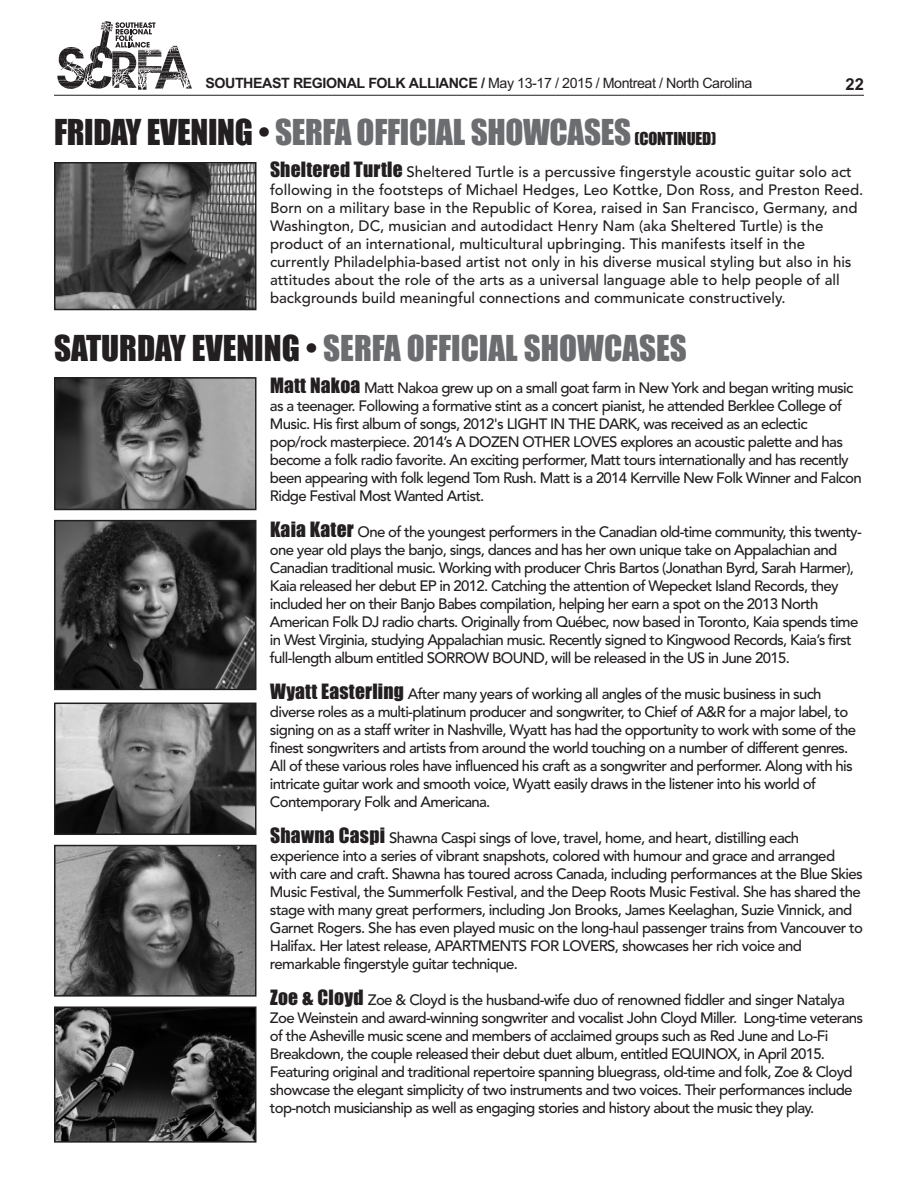
<style>
.page{position:relative;width:918px;height:1188px;background:#fff}
.page>*{position:absolute;margin:0;border:0;box-sizing:border-box;transform-origin:0 0}
.t1{font:33px "Impact";letter-spacing:-.01em;color:#6c6d70}
.t2{font:700 16.5px "Arial";color:#231f20}
.t3{font:500 15px/18px "Avenir";letter-spacing:-.045em;color:#231f20}
.t4{font:500 15px/18px "Avenir";color:#231f20}
.t5{font:14.25px "Arial";letter-spacing:-.03em;color:#231f20}
.s1{font-weight:700}
.s2{color:#231f20}
.s3{font-size:16.5px;color:#231f20}
.s4{font-family:"Impact";font-weight:400;font-size:19.5px}
</style>
<div class="page">
<svg style="left:57px;top:21px;width:135px;height:69px"></svg>
<hr style="left:54px;top:95px;width:810px;height:1px;background:#231f20">
<div style="left:54px;top:599px;width:133px;height:125px;background:linear-gradient(to right,#fff,#fff)"></div>
<img style="left:57px;top:165px;width:196px;height:142px">
<div style="left:54px;top:162px;width:202px;height:148px;border:2px solid #231f20"></div>
<img style="left:57px;top:380px;width:196px;height:127px">
<div style="left:54px;top:377px;width:202px;height:133px;border:2px solid #231f20"></div>
<img style="left:57px;top:523px;width:196px;height:164px">
<div style="left:54px;top:520px;width:202px;height:170px;border:2px solid #231f20"></div>
<img style="left:57px;top:706px;width:196px;height:126px">
<div style="left:54px;top:703px;width:202px;height:132px;border:2px solid #231f20"></div>
<img style="left:57px;top:848px;width:196px;height:146px">
<div style="left:54px;top:845px;width:202px;height:152px;border:2px solid #231f20"></div>
<img style="left:57px;top:1009px;width:196px;height:131px">
<div style="left:54px;top:1006px;width:202px;height:137px;border:2px solid #231f20"></div>
<p class="t5" style="left:205px;top:73px;width:549px"><span class="s1">SOUTHEAST REGIONAL FOLK ALLIANCE /</span> May 13-17 / 2015 / Montreat / North Carolina</p>
<p class="t2" style="left:846px;top:73px;width:20px">22</p>
<h1 class="t1" style="left:54px;top:112px;width:664px"><span class="s2">FRIDAY EVENING •</span> SERFA OFFICIAL SHOWCASES <span class="s3">(CONTINUED)</span></h1>
<p class="t4" style="left:270px;top:164px;width:595px"><span class="s4">Sheltered Turtle</span> Sheltered Turtle is a percussive fingerstyle acoustic guitar solo act following in the footsteps of Michael Hedges, Leo Kottke, Don Ross, and Preston Reed.<br>Born on a military base in the Republic of Korea, raised in San Francisco, Germany, and Washington, DC, musician and autodidact Henry Nam (aka Sheltered Turtle) is the product of an international, multicultural upbringing. This manifests itself in the currently Philadelphia-based artist not only in his diverse musical styling but also in his attitudes about the role of the arts as a universal language able to help people of all backgrounds build meaningful connections and communicate constructively.</p>
<h1 class="t1" style="left:54px;top:328px;width:635px"><span class="s2">SATURDAY EVENING •</span> SERFA OFFICIAL SHOWCASES</h1>
<p class="t3" style="left:270px;top:380px;width:593px"><span class="s4">Matt Nakoa</span> Matt Nakoa grew up on a small goat farm in New York and began writing music as a teenager. Following a formative stint as a concert pianist, he attended Berklee College of Music. His first album of songs, 2012's LIGHT IN THE DARK, was received as an eclectic pop/rock masterpiece. 2014’s A DOZEN OTHER LOVES explores an acoustic palette and has become a folk radio favorite. An exciting performer, Matt tours internationally and has recently been appearing with folk legend Tom Rush. Matt is a 2014 Kerrville New Folk Winner and Falcon Ridge Festival Most Wanted Artist.</p>
<p class="t3" style="left:270px;top:524px;width:593px"><span class="s4">Kaia Kater</span> One of the youngest performers in the Canadian old-time community, this twenty&shy;one year old plays the banjo, sings, dances and has her own unique take on Appalachian and Canadian traditional music. Working with producer Chris Bartos (Jonathan Byrd, Sarah Harmer), Kaia released her debut EP in 2012. Catching the attention of Wepecket Island Records, they included her on their Banjo Babes compilation, helping her earn a spot on the 2013 North American Folk DJ radio charts. Originally from Québec, now based in Toronto, Kaia spends time in West Virginia, studying Appalachian music. Recently signed to Kingwood Records, Kaia’s first full-length album entitled SORROW BOUND, will be released in the US in June 2015.</p>
<p class="t3" style="left:270px;top:686px;width:588px"><span class="s4">Wyatt Easterling</span> After many years of working all angles of the music business in such diverse roles as a multi-platinum producer and songwriter, to Chief of A&amp;R for a major label, to signing on as a staff writer in Nashville, Wyatt has had the opportunity to work with some of the finest songwriters and artists from around the world touching on a number of different genres.<br>All of these various roles have influenced his craft as a songwriter and performer. Along with his intricate guitar work and smooth voice, Wyatt easily draws in the listener into his world of Contemporary Folk and Americana.</p>
<p class="t3" style="left:270px;top:830px;width:595px"><span class="s4">Shawna Caspi</span> Shawna Caspi sings of love, travel, home, and heart, distilling each experience into a series of vibrant snapshots, colored with humour and grace and arranged with care and craft. Shawna has toured across Canada, including performances at the Blue Skies Music Festival, the Summerfolk Festival, and the Deep Roots Music Festival. She has shared the stage with many great performers, including Jon Brooks, James Keelaghan, Suzie Vinnick, and Garnet Rogers. She has even played music on the long-haul passenger trains from Vancouver to Halifax. Her latest release, APARTMENTS FOR LOVERS, showcases her rich voice and remarkable fingerstyle guitar technique.</p>
<p class="t3" style="left:270px;top:992px;width:595px"><span class="s4">Zoe &amp; Cloyd</span> Zoe &amp; Cloyd is the husband-wife duo of renowned fiddler and singer Natalya Zoe Weinstein and award-winning songwriter and vocalist John Cloyd Miller. Long-time veterans of the Asheville music scene and members of acclaimed groups such as Red June and Lo-Fi Breakdown, the couple released their debut duet album, entitled EQUINOX, in April 2015.<br>Featuring original and traditional repertoire spanning bluegrass, old-time and folk, Zoe &amp; Cloyd showcase the elegant simplicity of two instruments and two voices. Their performances include top-notch musicianship as well as engaging stories and history about the music they play.</p>
</div>
